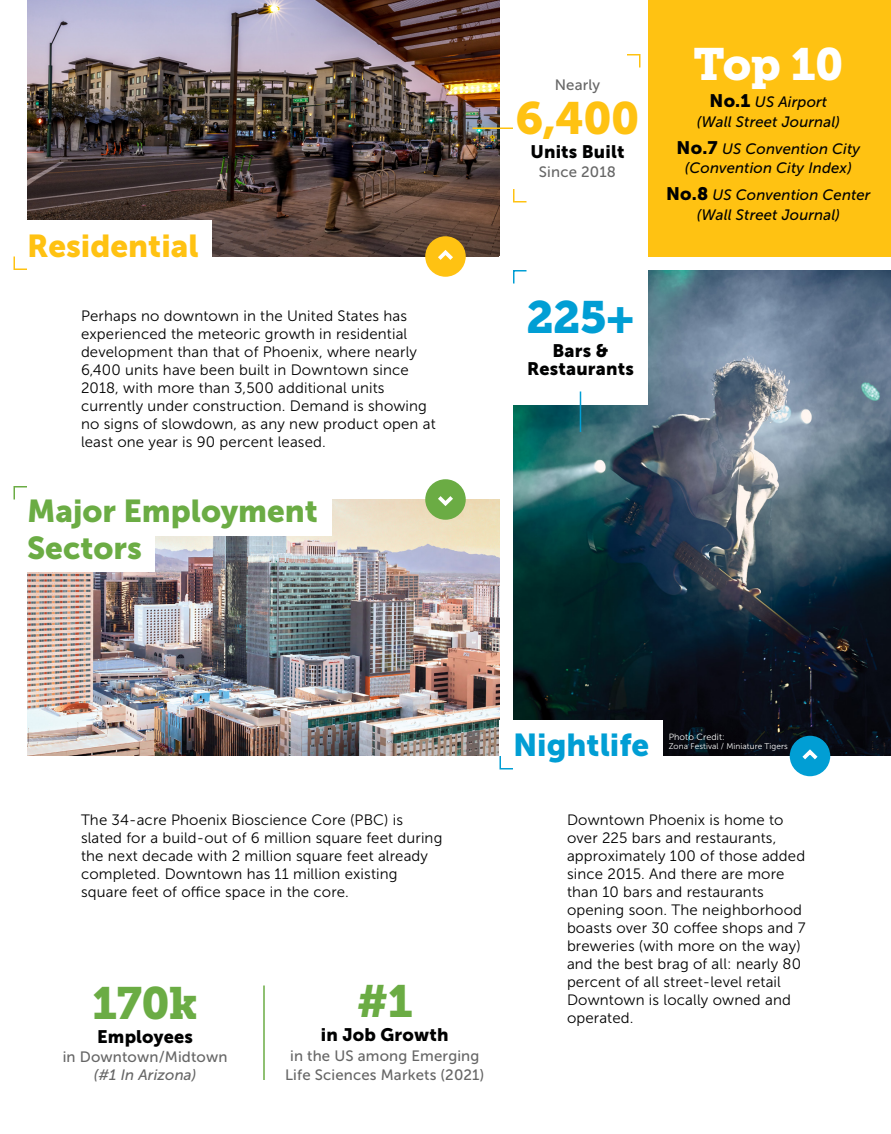
<style>
.page{position:relative;width:891px;height:1134px;background:#fff}
.page>*{position:absolute;margin:0;border:0;box-sizing:border-box;transform-origin:0 0}
.t1{font:45px "Museo Slab 900";color:#6bac44}
.t2{font:45px "Museo Slab 900";color:#ffc212}
.t3{font:45px "Museo Slab 900";color:#fff}
.t4{font:45px "Museo Slab 900";color:#019ed4}
.t5{font:31.5px "Museo Sans 900";color:#6bac44}
.t6{font:31.5px "Museo Sans 900";color:#ffc212}
.t7{font:31.5px "Museo Sans 900";color:#019ed4}
.t8{font:18px "Museo Sans 900";letter-spacing:.01em;color:#000101}
.t9{font:15px/18px "Museo Sans 300";letter-spacing:.01em;color:#000101}
.t10{font:italic 15px "Museo Sans 500";letter-spacing:.01em;color:#000101}
.t11{font:15px/19.5px "Museo Sans 500";letter-spacing:.01em;color:#666;text-align:center}
.t12{font:italic 15px "Museo Sans 500";letter-spacing:.01em;color:#666}
.t13{font:9px "Museo Sans 300";letter-spacing:.01em;color:#fff}
.t14{font:8.25px "Museo Sans 300";letter-spacing:.01em;color:#fff}
.s1{font-family:"Museo Sans 900";font-style:normal;font-size:18px}
</style>
<div class="page">
<img style="left:27px;top:500px;width:473px;height:256px">
<div style="left:648px;top:0;width:243px;height:256px;background:#ffc212"></div>
<img style="left:513px;top:270px;width:378px;height:486px">
<img style="left:27px;top:0;width:473px;height:256px">
<div style="left:425px;top:479px;width:41px;height:41px;background:#6bac44;border-radius:50%"></div>
<svg style="left:438px;top:496px;width:15px;height:10px"></svg>
<div style="left:425px;top:236px;width:41px;height:41px;background:#ffc212;border-radius:50%"></div>
<svg style="left:438px;top:250px;width:15px;height:10px"></svg>
<div style="left:790px;top:736px;width:40px;height:40px;background:#019ed4;border-radius:50%"></div>
<svg style="left:802px;top:749px;width:16px;height:11px"></svg>
<div style="left:500px;top:256px;width:148px;height:149px;background:#fff"></div>
<hr style="left:580px;top:392px;width:1px;height:40px;background:#019ed4">
<hr style="left:472px;top:128px;width:41px;height:1px;background:#ffc212">
<div style="left:500px;top:720px;width:163px;height:50px;background:#fff"></div>
<div style="left:14px;top:221px;width:198px;height:49px;background:#fff"></div>
<svg style="left:499px;top:754px;width:14px;height:16px"></svg>
<svg style="left:513px;top:270px;width:14px;height:14px"></svg>
<svg style="left:513px;top:189px;width:14px;height:14px"></svg>
<svg style="left:627px;top:54px;width:14px;height:14px"></svg>
<svg style="left:13px;top:256px;width:14px;height:14px"></svg>
<div style="left:14px;top:523px;width:141px;height:49px;background:#fff"></div>
<div style="left:14px;top:486px;width:318px;height:49px;background:#fff"></div>
<svg style="left:13px;top:486px;width:14px;height:14px"></svg>
<hr style="left:263px;top:986px;width:2px;height:94px;background:#6bac44">
<p class="t6" style="left:27px;top:228px;width:173px">Residential</p>
<p class="t9" style="left:81px;top:307px;width:356px">Perhaps no downtown in the United States has experienced the meteoric growth in residential development than that of Phoenix, where nearly 6,400 units have been built in Downtown since 2018, with more than 3,500 additional units currently under construction. Demand is showing no signs of slowdown, as any new product open at least one year is 90 percent leased.</p>
<p class="t5" style="left:27px;top:493px;width:293px">Major Employment</p>
<p class="t5" style="left:27px;top:530px;width:116px">Sectors</p>
<p class="t11" style="left:555px;top:75px;width:47px">Nearly</p>
<p class="t2" style="left:515px;top:92px;width:126px">6,400</p>
<p class="t8" style="left:531px;top:141px;width:95px">Units Built</p>
<p class="t11" style="left:539px;top:162px;width:79px">Since 2018</p>
<p class="t3" style="left:693px;top:39px;width:151px">Top 10</p>
<p class="t10" style="left:710px;top:94px;width:119px"><span class="s1">No.1</span> US Airport</p>
<p class="t10" style="left:697px;top:114px;width:145px">(Wall Street Journal)</p>
<p class="t10" style="left:677px;top:141px;width:185px"><span class="s1">No.7</span> US Convention City</p>
<p class="t10" style="left:685px;top:160px;width:168px">(Convention City Index)</p>
<p class="t10" style="left:666px;top:187px;width:206px"><span class="s1">No.8</span> US Convention Center</p>
<p class="t10" style="left:697px;top:207px;width:145px">(Wall Street Journal)</p>
<p class="t4" style="left:526px;top:291px;width:110px">225+</p>
<p class="t8" style="left:553px;top:340px;width:57px">Bars &amp;</p>
<p class="t8" style="left:527px;top:358px;width:108px">Restaurants</p>
<p class="t9" style="left:81px;top:811px;width:363px">The 34-acre Phoenix Bioscience Core (PBC) is slated for a build-out of 6 million square feet during the next decade with 2 million square feet already completed. Downtown has 11 million existing square feet of office space in the core.</p>
<p class="t1" style="left:92px;top:977px;width:107px">170k</p>
<p class="t8" style="left:97px;top:1026px;width:97px">Employees</p>
<p class="t11" style="left:63px;top:1047px;width:166px">in Downtown/Midtown</p>
<p class="t12" style="left:94px;top:1067px;width:104px">(#1 In Arizona)</p>
<p class="t1" style="left:357px;top:975px;width:57px">#1</p>
<p class="t8" style="left:321px;top:1024px;width:129px">in Job Growth</p>
<p class="t11" style="left:285px;top:1046px;width:201px">in the US among Emerging<br>Life Sciences Markets (2021)</p>
<p class="t7" style="left:513px;top:727px;width:138px">Nightlife</p>
<p class="t13" style="left:669px;top:732px;width:58px">Photo Credit:</p>
<p class="t14" style="left:669px;top:742px;width:121px">Zona Festival / Miniature Tigers</p>
<p class="t9" style="left:567px;top:811px;width:240px">Downtown Phoenix is home to over 225 bars and restaurants, approximately 100 of those added since 2015. And there are more than 10 bars and restaurants opening soon. The neighborhood boasts over 30 coffee shops and 7 breweries (with more on the way) and the best brag of all: nearly 80 percent of all street-level retail<br>Downtown is locally owned and operated.</p>
</div>
